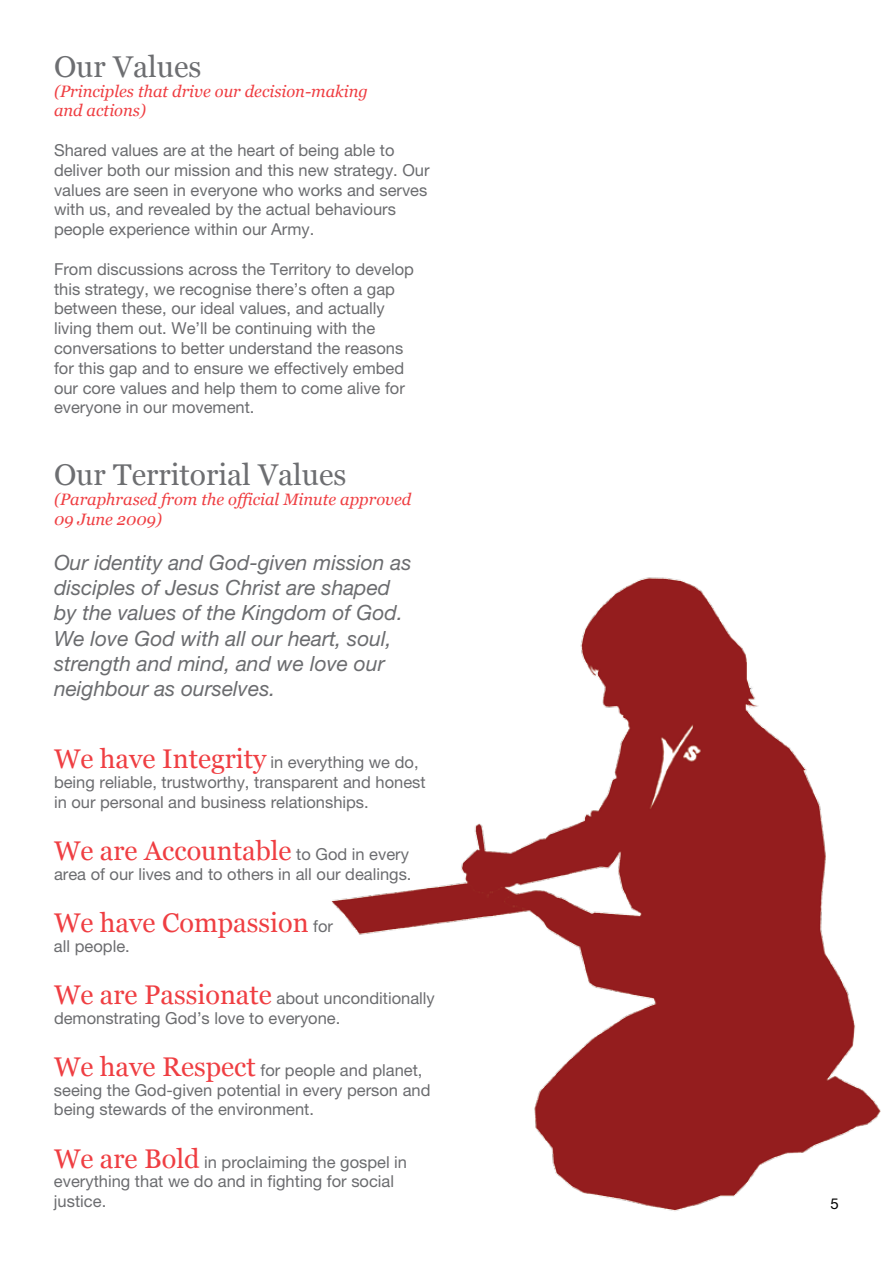
<style>
.page{position:relative;width:893px;height:1263px;background:#fff}
.page>*{position:absolute;margin:0;border:0;box-sizing:border-box;transform-origin:0 0}
.t1{font:30px "Georgia";color:#6d6e71}
.t2{font:27px "Georgia";color:#ef3e42}
.t3{font:italic 21px/25.2px "Helvetica Neue LT Std";color:#6b6c6f}
.t4{font:16.5px/19.8px "Helvetica Neue LT Std";color:#6b6c6f}
.t5{font:italic 16.5px/19.8px "Georgia";color:#ef3e42}
.t6{font:15px "Helvetica Neue LT Std";color:#000}
.s1{font-family:"Georgia";font-size:27px;color:#ef3e42}
.s2{font-family:"Helvetica Neue LT Std";font-size:16.5px;color:#6b6c6f}
</style>
<div class="page">
<img style="left:331px;top:577px;width:550px;height:634px">
<h1 class="t1" style="left:54px;top:48px;width:149px">Our Values</h1>
<p class="t5" style="left:54px;top:81px;width:315px">(Principles that drive our decision-making and actions)</p>
<p class="t4" style="left:54px;top:140px;width:377px">Shared values are at the heart of being able to deliver both our mission and this new strategy. Our values are seen in everyone who works and serves with us, and revealed by the actual behaviours people experience within our Army.</p>
<p class="t4" style="left:54px;top:259px;width:361px">From discussions across the Territory to develop this strategy, we recognise there’s often a gap between these, our ideal values, and actually living them out. We’ll be continuing with the conversations to better understand the reasons for this gap and to ensure we effectively embed our core values and help them to come alive for everyone in our movement.</p>
<h1 class="t1" style="left:54px;top:457px;width:294px">Our Territorial Values</h1>
<p class="t5" style="left:54px;top:490px;width:359px">(Paraphrased from the official Minute approved<br>09 June 2009)</p>
<p class="t3" style="left:54px;top:549px;width:359px">Our identity and God-given mission as disciples of Jesus Christ are shaped by the values of the Kingdom of God.<br>We love God with all our heart, soul, strength and mind, and we love our neighbour as ourselves.</p>
<p class="t4" style="left:54px;top:752px;width:373px"><span class="s1">We have Integrity</span> in everything we do, being reliable, trustworthy, transparent and honest in our personal and business relationships.</p>
<h2 class="t2" style="left:54px;top:834px;width:356px">We are Accountable <span class="s2">to God in every</span></h2>
<p class="t4" style="left:54px;top:864px;width:359px">area of our lives and to others in all our dealings.</p>
<h2 class="t2" style="left:54px;top:906px;width:281px">We have Compassion <span class="s2">for</span></h2>
<p class="t4" style="left:54px;top:936px;width:77px">all people.</p>
<p class="t4" style="left:54px;top:988px;width:382px"><span class="s1">We are Passionate</span> about unconditionally demonstrating God’s love to everyone.</p>
<p class="t4" style="left:54px;top:1060px;width:378px"><span class="s1">We have Respect</span> for people and planet, seeing the God-given potential in every person and being stewards of the environment.</p>
<p class="t4" style="left:54px;top:1152px;width:355px"><span class="s1">We are Bold</span> in proclaiming the gospel in everything that we do and in fighting for social justice.</p>
<p class="t6" style="left:831px;top:1195px;width:10px">5</p>
</div>
